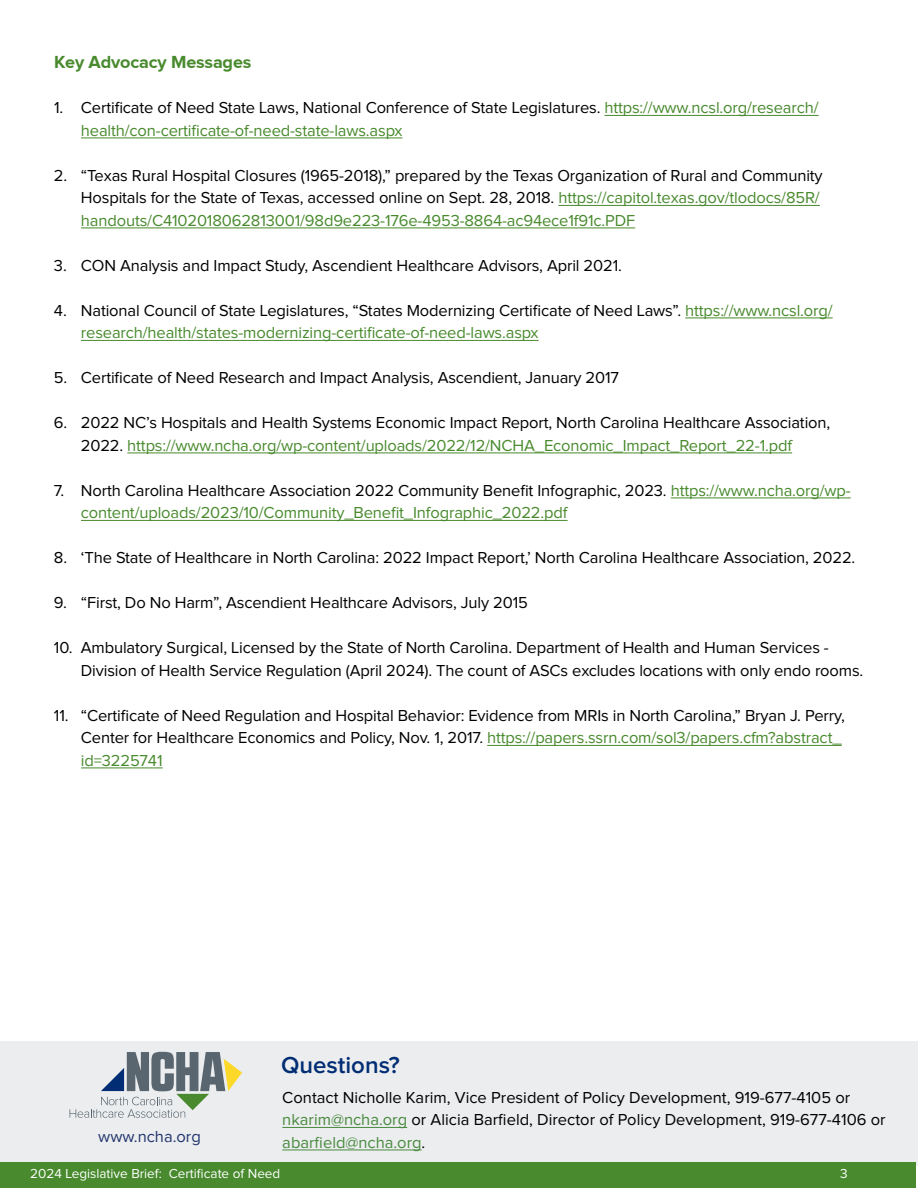
<style>
.page{position:relative;width:918px;height:1188px;background:#fff}
.page>*{position:absolute;margin:0;border:0;box-sizing:border-box;transform-origin:0 0}
.t1{font:600 24px "Proxima Nova";color:#002d74}
.t2{font:700 18px "Proxima Nova";letter-spacing:-.01em;color:#488a2d}
.t3{font:16.5px/22.5px "Proxima Nova";letter-spacing:-.01em;color:#000}
.t4{font:16.5px/22.5px "Proxima Nova";letter-spacing:-.01em;color:#488a2d}
.t5{font:16.5px "Proxima Nova";color:#23356f}
.t6{font:13.5px "Proxima Nova";color:#fff}
.s1{color:#000}
.s2{color:#488a2d}
.s3{color:#4a8a3f}
</style>
<div class="page">
<div style="left:0;top:1041px;width:918px;height:124px;background:#ebedee"></div>
<hr style="left:282px;top:1127px;width:125px;height:1px;background:#4a8a3f">
<hr style="left:282px;top:1150px;width:140px;height:1px;background:#4a8a3f">
<svg style="left:70px;top:1052px;width:172px;height:66px"></svg>
<div style="left:0;top:1162px;width:916px;height:26px;background:#488a2d"></div>
<hr style="left:604px;top:115px;width:215px;height:1px;background:#488a2d">
<hr style="left:81px;top:138px;width:321px;height:1px;background:#488a2d">
<hr style="left:558px;top:205px;width:262px;height:1px;background:#488a2d">
<hr style="left:81px;top:228px;width:554px;height:1px;background:#488a2d">
<hr style="left:685px;top:318px;width:148px;height:1px;background:#488a2d">
<hr style="left:81px;top:340px;width:458px;height:1px;background:#488a2d">
<hr style="left:127px;top:453px;width:665px;height:1px;background:#488a2d">
<hr style="left:671px;top:498px;width:180px;height:1px;background:#488a2d">
<hr style="left:81px;top:520px;width:487px;height:1px;background:#488a2d">
<hr style="left:487px;top:745px;width:355px;height:1px;background:#488a2d">
<hr style="left:81px;top:768px;width:82px;height:1px;background:#488a2d">
<p class="t2" style="left:54px;top:52px;width:199px">Key Advocacy Messages</p>
<p class="t4" style="left:81px;top:97px;width:739px;text-indent:-27px"><span class="s1">1. Certificate of Need State Laws, National Conference of State Legislatures.</span> https://www.ncsl.org/research/ health/con-certificate-of-need-state-laws.aspx</p>
<p class="t3" style="left:81px;top:164px;width:743px;text-indent:-27px">2. “Texas Rural Hospital Closures (1965-2018),” prepared by the Texas Organization of Rural and Community<br>Hospitals for the State of Texas, accessed online on Sept. 28, 2018. <span class="s2">https://capitol.texas.gov/tlodocs/85R/ handouts/C4102018062813001/98d9e223-176e-4953-8864-ac94ece1f91c.PDF</span></p>
<p class="t3" style="left:54px;top:254px;width:569px">3. CON Analysis and Impact Study, Ascendient Healthcare Advisors, April 2021.</p>
<p class="t4" style="left:81px;top:299px;width:753px;text-indent:-27px"><span class="s1">4. National Council of State Legislatures, “States Modernizing Certificate of Need Laws”.</span> https://www.ncsl.org/ research/health/states-modernizing-certificate-of-need-laws.aspx</p>
<p class="t3" style="left:54px;top:367px;width:567px">5. Certificate of Need Research and Impact Analysis, Ascendient, January 2017</p>
<p class="t3" style="left:81px;top:412px;width:751px;text-indent:-27px">6. 2022 NC’s Hospitals and Health Systems Economic Impact Report, North Carolina Healthcare Association,<br>2022. <span class="s2">https://www.ncha.org/wp-content/uploads/2022/12/NCHA_Economic_Impact_Report_22-1.pdf</span></p>
<p class="t4" style="left:81px;top:479px;width:771px;text-indent:-27px"><span class="s1">7. North Carolina Healthcare Association 2022 Community Benefit Infographic, 2023.</span> https://www.ncha.org/wp&shy;content/uploads/2023/10/Community_Benefit_Infographic_2022.pdf</p>
<p class="t3" style="left:54px;top:547px;width:803px">8. ‘The State of Healthcare in North Carolina: 2022 Impact Report,’ North Carolina Healthcare Association, 2022.</p>
<p class="t3" style="left:54px;top:592px;width:475px">9. “First, Do No Harm”, Ascendient Healthcare Advisors, July 2015</p>
<p class="t3" style="left:81px;top:637px;width:784px;text-indent:-27px">10. Ambulatory Surgical, Licensed by the State of North Carolina. Department of Health and Human Services -<br>Division of Health Service Regulation (April 2024). The count of ASCs excludes locations with only endo rooms.</p>
<p class="t3" style="left:81px;top:704px;width:766px;text-indent:-27px">11. “Certificate of Need Regulation and Hospital Behavior: Evidence from MRIs in North Carolina,” Bryan J. Perry,<br>Center for Healthcare Economics and Policy, Nov. 1, 2017. <span class="s2">https://papers.ssrn.com/sol3/papers.cfm?abstract_ id=3225741</span></p>
<h1 class="t1" style="left:281px;top:1051px;width:120px">Questions?</h1>
<p class="t3" style="left:282px;top:1086px;width:605px">Contact Nicholle Karim, Vice President of Policy Development, 919-677-4105 or <span class="s3">nkarim@ncha.org</span> or Alicia Barfield, Director of Policy Development, 919-677-4106 or <span class="s3">abarfield@ncha.org</span>.</p>
<p class="t5" style="left:98px;top:1127px;width:104px">www.ncha.org</p>
<p class="t6" style="left:30px;top:1166px;width:252px">2024 Legislative Brief: Certificate of Need</p>
<p class="t6" style="left:840px;top:1166px;width:9px">3</p>
</div>
